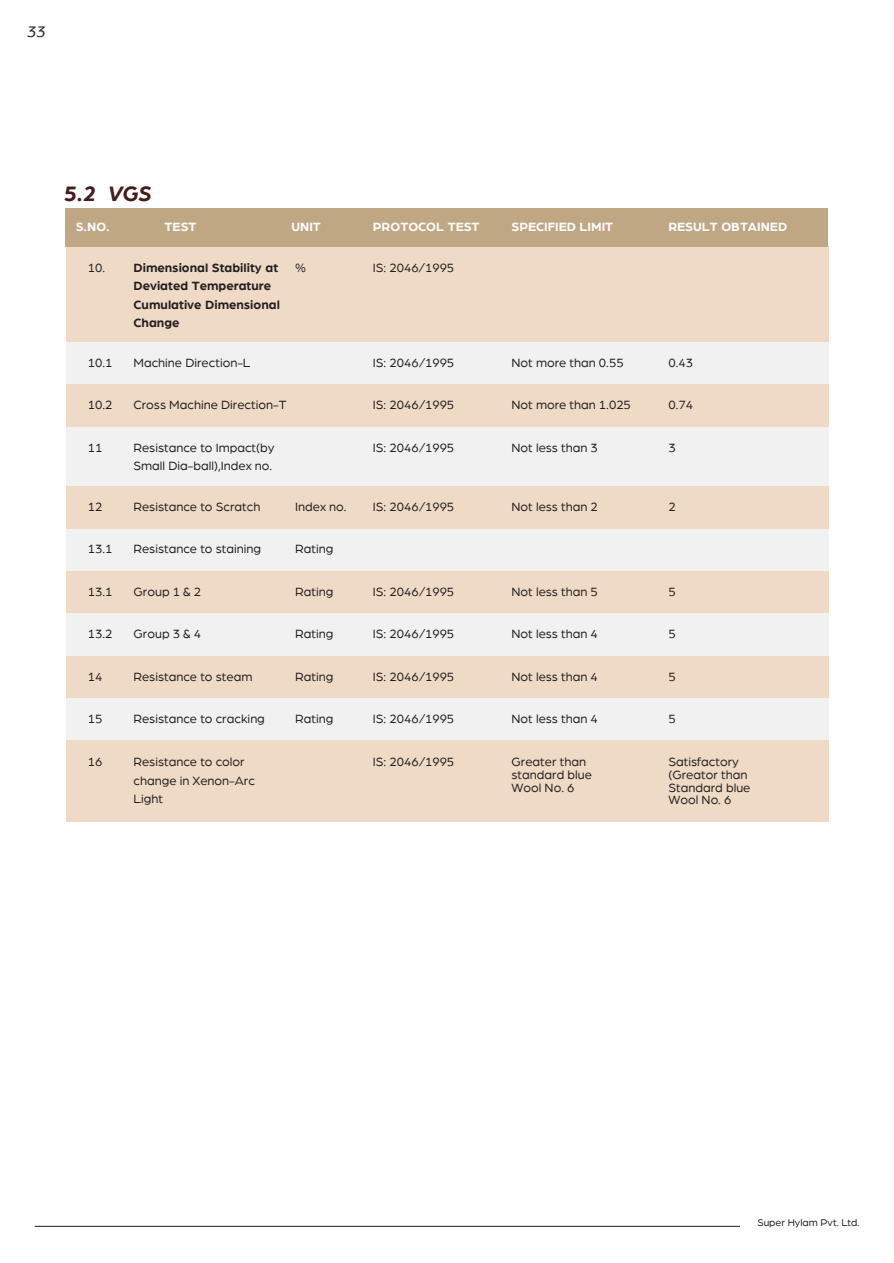
<style>
.page{position:relative;width:894px;height:1263px;background:#fff}
.page>*{position:absolute;margin:0;border:0;box-sizing:border-box;transform-origin:0 0}
.t1{font:italic 700 22.5px "Arboria";color:#461c1d}
.t2{font:italic 16.5px "Arboria";color:#231f20}
.t3{font:12.9px/12.9px "Arboria";color:#231f20}
.t4{font:700 12.9px/18.6px "Arboria";color:#231f20}
.t5{font:700 12.9px "Arboria";color:#fff}
.t6{font:10.5px "Arboria";color:#231f20}
.s1{font-weight:400}
</style>
<div class="page">
<div style="left:65px;top:246px;width:763px;height:96px;background:#efdac5"></div>
<div style="left:65px;top:528px;width:763px;height:43px;background:#f1f1f2"></div>
<div style="left:65px;top:427px;width:763px;height:59px;background:#f1f1f2"></div>
<div style="left:65px;top:342px;width:763px;height:42px;background:#f1f1f2"></div>
<div style="left:65px;top:384px;width:763px;height:43px;background:#efdac5"></div>
<div style="left:65px;top:486px;width:763px;height:42px;background:#efdac5"></div>
<div style="left:65px;top:571px;width:763px;height:42px;background:#efdac5"></div>
<div style="left:65px;top:613px;width:763px;height:43px;background:#f1f1f2"></div>
<div style="left:65px;top:656px;width:763px;height:42px;background:#efdac5"></div>
<div style="left:65px;top:698px;width:763px;height:43px;background:#f1f1f2"></div>
<div style="left:65px;top:208px;width:763px;height:38px;background:#c0a784"></div>
<div style="left:65px;top:741px;width:763px;height:81px;background:#efdac5"></div>
<hr style="left:35px;top:1226px;width:704px;height:1px;background:#231f20">
<p class="t2" style="left:27px;top:20px;width:20px">33</p>
<h1 class="t1" style="left:64px;top:178px;width:90px">5.2 VGS</h1>
<p class="t5" style="left:76px;top:218px;width:36px">S.NO.</p>
<p class="t5" style="left:165px;top:218px;width:33px">TEST</p>
<p class="t5" style="left:291px;top:218px;width:31px">UNIT</p>
<p class="t5" style="left:372px;top:218px;width:108px">PROTOCOL TEST</p>
<p class="t5" style="left:511px;top:218px;width:103px">SPECIFIED LIMIT</p>
<p class="t5" style="left:668px;top:218px;width:120px">RESULT OBTAINED</p>
<p class="t4" style="left:88px;top:257px;width:192px"><span class="s1">10.</span> Dimensional Stability at</p>
<p class="t3" style="left:295px;top:260px;width:12px">%</p>
<p class="t3" style="left:372px;top:260px;width:83px">IS: 2046/1995</p>
<p class="t4" style="left:133px;top:276px;width:148px">Deviated Temperature<br>Cumulative Dimensional<br>Change</p>
<p class="t3" style="left:88px;top:355px;width:26px">10.1</p>
<p class="t3" style="left:133px;top:355px;width:119px">Machine Direction-L</p>
<p class="t3" style="left:372px;top:355px;width:83px">IS: 2046/1995</p>
<p class="t3" style="left:511px;top:355px;width:114px">Not more than 0.55</p>
<p class="t3" style="left:668px;top:355px;width:26px">0.43</p>
<p class="t3" style="left:88px;top:398px;width:26px">10.2</p>
<p class="t3" style="left:88px;top:440px;width:16px">11</p>
<p class="t3" style="left:133px;top:398px;width:154px">Cross Machine Direction-T</p>
<p class="t3" style="left:372px;top:398px;width:83px">IS: 2046/1995</p>
<p class="t3" style="left:511px;top:398px;width:121px">Not more than 1.025</p>
<p class="t3" style="left:668px;top:398px;width:26px">0.74</p>
<p class="t3" style="left:133px;top:438px;width:142px;line-height:18.6px">Resistance to Impact(by<br>Small Dia-ball),Index no.</p>
<p class="t3" style="left:372px;top:440px;width:83px">IS: 2046/1995</p>
<p class="t3" style="left:511px;top:440px;width:88px">Not less than 3</p>
<p class="t3" style="left:668px;top:440px;width:9px">3</p>
<p class="t3" style="left:295px;top:499px;width:53px">Index no.</p>
<p class="t3" style="left:88px;top:499px;width:16px">12</p>
<p class="t3" style="left:133px;top:499px;width:128px">Resistance to Scratch</p>
<p class="t3" style="left:372px;top:499px;width:83px">IS: 2046/1995</p>
<p class="t3" style="left:511px;top:499px;width:88px">Not less than 2</p>
<p class="t3" style="left:668px;top:499px;width:9px">2</p>
<p class="t3" style="left:88px;top:542px;width:26px">13.1</p>
<p class="t3" style="left:133px;top:542px;width:129px">Resistance to staining</p>
<p class="t3" style="left:295px;top:542px;width:40px">Rating</p>
<p class="t3" style="left:88px;top:584px;width:26px">13.1</p>
<p class="t3" style="left:133px;top:584px;width:69px">Group 1 &amp; 2</p>
<p class="t3" style="left:295px;top:584px;width:40px">Rating</p>
<p class="t3" style="left:372px;top:584px;width:83px">IS: 2046/1995</p>
<p class="t3" style="left:511px;top:584px;width:88px">Not less than 5</p>
<p class="t3" style="left:668px;top:584px;width:9px">5</p>
<p class="t3" style="left:88px;top:627px;width:26px">13.2</p>
<p class="t3" style="left:133px;top:627px;width:69px">Group 3 &amp; 4</p>
<p class="t3" style="left:295px;top:627px;width:40px">Rating</p>
<p class="t3" style="left:372px;top:627px;width:83px">IS: 2046/1995</p>
<p class="t3" style="left:511px;top:627px;width:88px">Not less than 4</p>
<p class="t3" style="left:668px;top:627px;width:9px">5</p>
<p class="t3" style="left:88px;top:669px;width:16px">14</p>
<p class="t3" style="left:133px;top:669px;width:120px">Resistance to steam</p>
<p class="t3" style="left:295px;top:669px;width:40px">Rating</p>
<p class="t3" style="left:372px;top:669px;width:83px">IS: 2046/1995</p>
<p class="t3" style="left:511px;top:669px;width:88px">Not less than 4</p>
<p class="t3" style="left:668px;top:669px;width:9px">5</p>
<p class="t3" style="left:88px;top:712px;width:16px">15</p>
<p class="t3" style="left:133px;top:712px;width:133px">Resistance to cracking</p>
<p class="t3" style="left:295px;top:712px;width:40px">Rating</p>
<p class="t3" style="left:372px;top:712px;width:83px">IS: 2046/1995</p>
<p class="t3" style="left:511px;top:712px;width:88px">Not less than 4</p>
<p class="t3" style="left:668px;top:712px;width:9px">5</p>
<p class="t3" style="left:88px;top:754px;width:16px">16</p>
<p class="t3" style="left:133px;top:752px;width:123px;line-height:18.6px">Resistance to color change in Xenon-Arc<br>Light</p>
<p class="t3" style="left:372px;top:754px;width:83px">IS: 2046/1995</p>
<p class="t3" style="left:511px;top:754px;width:82px">Greater than standard blue<br>Wool No. 6</p>
<p class="t3" style="left:668px;top:754px;width:83px">Satisfactory (Greator than<br>Standard blue<br>Wool No. 6</p>
<p class="t6" style="left:757px;top:1216px;width:104px">Super Hylam Pvt. Ltd.</p>
</div>
